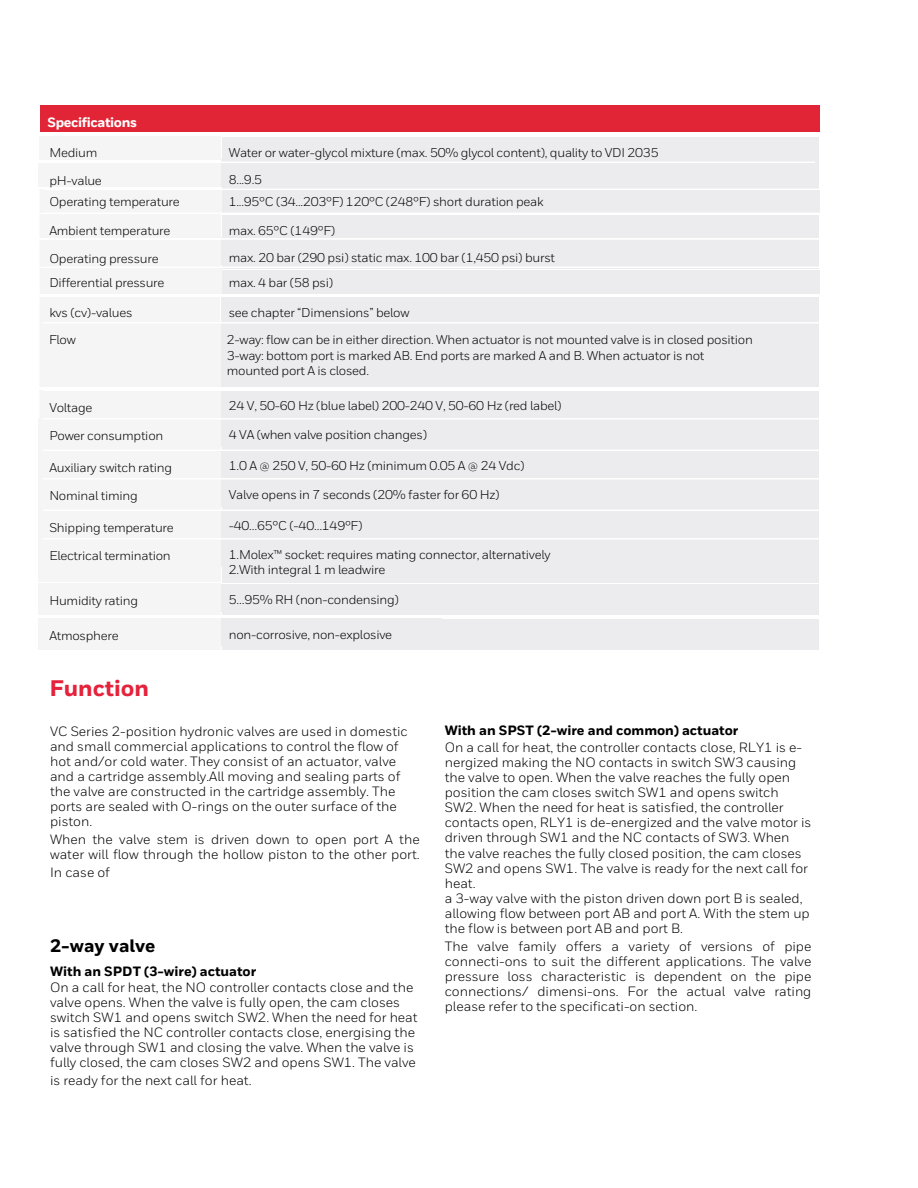
<style>
.page{position:relative;width:918px;height:1188px;background:#fff}
.page>*{position:absolute;margin:0;border:0;box-sizing:border-box;transform-origin:0 0}
.t1{font:800 22.5px "Honeywell Sans";color:#e5223b}
.t2{font:800 18px "Honeywell Sans";color:#000}
.t3{font:13.5px/15px "Honeywell Sans";color:#000}
.t4{font:800 13.5px "Honeywell Sans";color:#000}
.t5{font:800 13.5px "Honeywell Sans";letter-spacing:-.025em;color:#fff}
.t6{font:12.75px/15.3px "Honeywell Sans";letter-spacing:-.02em;color:#000}
</style>
<div class="page">
<div style="left:39px;top:162px;width:182px;height:25px;background:#f5f5f6"></div>
<div style="left:39px;top:137px;width:181px;height:23px;background:#f5f5f6"></div>
<div style="left:222px;top:137px;width:597px;height:24px;background:#ececee"></div>
<div style="left:40px;top:105px;width:780px;height:27px;background:#e22536"></div>
<div style="left:222px;top:160px;width:597px;height:31px;background:#ececee"></div>
<div style="left:39px;top:240px;width:182px;height:27px;background:#f5f5f6"></div>
<div style="left:39px;top:215px;width:181px;height:23px;background:#f5f5f6"></div>
<div style="left:222px;top:215px;width:597px;height:24px;background:#ececee"></div>
<div style="left:39px;top:189px;width:183px;height:23px;background:#f5f5f6"></div>
<div style="left:222px;top:189px;width:597px;height:23px;background:#ececee"></div>
<div style="left:222px;top:238px;width:597px;height:31px;background:#ececee"></div>
<div style="left:39px;top:297px;width:181px;height:28px;background:#f5f5f6"></div>
<div style="left:221px;top:297px;width:598px;height:26px;background:#ececee"></div>
<div style="left:39px;top:268px;width:183px;height:25px;background:#f5f5f6"></div>
<div style="left:222px;top:270px;width:597px;height:23px;background:#ececee"></div>
<div style="left:39px;top:390px;width:182px;height:32px;background:#f5f5f6"></div>
<div style="left:222px;top:391px;width:597px;height:31px;background:#ececee"></div>
<div style="left:39px;top:323px;width:182px;height:64px;background:#f5f5f6"></div>
<div style="left:221px;top:321px;width:598px;height:65px;background:#ececee"></div>
<div style="left:43px;top:187px;width:787px;height:5px;background:#f4f4f5"></div>
<div style="left:35px;top:187px;width:7px;height:301px;background:#fff"></div>
<div style="left:28px;top:160px;width:787px;height:5px;background:#f4f4f5"></div>
<div style="left:43px;top:211px;width:787px;height:5px;background:#fff"></div>
<svg style="left:221px;top:237px;width:598px;height:4px"></svg>
<div style="left:43px;top:265px;width:787px;height:5px;background:#f4f4f5"></div>
<hr style="left:43px;top:321px;width:787px;height:4px;background:#f6f6f7">
<div style="left:39px;top:419px;width:182px;height:31px;background:#f5f5f6"></div>
<div style="left:222px;top:420px;width:597px;height:30px;background:#ececee"></div>
<hr style="left:43px;top:417px;width:787px;height:4px;background:#f6f6f7">
<div style="left:39px;top:450px;width:182px;height:32px;background:#f5f5f6"></div>
<div style="left:222px;top:451px;width:597px;height:31px;background:#ececee"></div>
<div style="left:43px;top:448px;width:787px;height:5px;background:#f4f4f5"></div>
<div style="left:39px;top:479px;width:182px;height:31px;background:#f5f5f6"></div>
<div style="left:222px;top:480px;width:597px;height:30px;background:#ececee"></div>
<hr style="left:43px;top:477px;width:787px;height:4px;background:#f6f6f7">
<div style="left:39px;top:510px;width:182px;height:32px;background:#f5f5f6"></div>
<div style="left:222px;top:511px;width:597px;height:31px;background:#ececee"></div>
<div style="left:43px;top:508px;width:787px;height:5px;background:#f4f4f5"></div>
<div style="left:39px;top:539px;width:182px;height:42px;background:#f5f5f6"></div>
<div style="left:222px;top:540px;width:597px;height:43px;background:#ececee"></div>
<hr style="left:43px;top:537px;width:787px;height:4px;background:#f6f6f7">
<div style="left:39px;top:584px;width:182px;height:31px;background:#f5f5f6"></div>
<div style="left:222px;top:584px;width:220px;height:27px;background:#ececee"></div>
<div style="left:222px;top:585px;width:597px;height:30px;background:#ececee"></div>
<div style="left:39px;top:618px;width:182px;height:32px;background:#f5f5f6"></div>
<div style="left:222px;top:618px;width:220px;height:28px;background:#ececee"></div>
<div style="left:222px;top:619px;width:597px;height:31px;background:#ececee"></div>
<p class="t5" style="left:47px;top:114px;width:91px">Specifications</p>
<p class="t6" style="left:49px;top:145px;width:50px">Medium</p>
<p class="t6" style="left:229px;top:145px;width:431px">Water or water-glycol mixture (max. 50% glycol content), quality to VDI 2035</p>
<p class="t6" style="left:49px;top:173px;width:54px">pH-value</p>
<p class="t6" style="left:229px;top:172px;width:35px">8...9.5</p>
<p class="t6" style="left:49px;top:194px;width:132px">Operating temperature</p>
<p class="t6" style="left:229px;top:194px;width:316px">1...95°C (34...203°F) 120°C (248°F) short duration peak</p>
<p class="t6" style="left:49px;top:223px;width:123px">Ambient temperature</p>
<p class="t6" style="left:229px;top:217px;width:328px;line-height:27px">max. 65°C (149°F)<br>max. 20 bar (290 psi) static max. 100 bar (1,450 psi) burst</p>
<p class="t6" style="left:49px;top:251px;width:111px">Operating pressure</p>
<p class="t6" style="left:49px;top:275px;width:117px">Differential pressure</p>
<p class="t6" style="left:229px;top:275px;width:106px">max. 4 bar (58 psi)</p>
<p class="t6" style="left:49px;top:305px;width:85px">kvs (cv)-values</p>
<p class="t6" style="left:229px;top:305px;width:182px">see chapter “Dimensions” below</p>
<p class="t6" style="left:49px;top:332px;width:28px">Flow</p>
<p class="t6" style="left:227px;top:332px;width:528px">2-way: flow can be in either direction. When actuator is not mounted valve is in closed position<br>3-way: bottom port is marked AB. End ports are marked A and B. When actuator is not mounted port A is closed.</p>
<p class="t6" style="left:49px;top:400px;width:45px">Voltage</p>
<p class="t6" style="left:229px;top:398px;width:334px">24 V, 50-60 Hz (blue label) 200-240 V, 50-60 Hz (red label)</p>
<p class="t6" style="left:49px;top:428px;width:115px">Power consumption</p>
<p class="t6" style="left:229px;top:427px;width:200px">4 VA (when valve position changes)</p>
<p class="t6" style="left:49px;top:460px;width:124px">Auxiliary switch rating</p>
<p class="t6" style="left:229px;top:458px;width:297px">1.0 A @ 250 V, 50-60 Hz (minimum 0.05 A @ 24 Vdc)</p>
<p class="t6" style="left:49px;top:488px;width:90px">Nominal timing</p>
<p class="t6" style="left:229px;top:487px;width:272px">Valve opens in 7 seconds (20% faster for 60 Hz)</p>
<p class="t6" style="left:49px;top:520px;width:126px">Shipping temperature</p>
<p class="t6" style="left:229px;top:518px;width:135px">-40…65°C (-40…149°F)</p>
<p class="t6" style="left:49px;top:548px;width:123px">Electrical termination</p>
<p class="t6" style="left:229px;top:547px;width:323px">1.Molex™ socket: requires mating connector, alternatively<br>2.With integral 1 m leadwire</p>
<p class="t6" style="left:49px;top:593px;width:90px">Humidity rating</p>
<p class="t6" style="left:229px;top:592px;width:172px">5…95% RH (non-condensing)</p>
<p class="t6" style="left:49px;top:628px;width:71px">Atmosphere</p>
<p class="t6" style="left:229px;top:627px;width:165px">non-corrosive, non-explosive</p>
<h1 class="t1" style="left:50px;top:674px;width:101px">Function</h1>
<p class="t3" style="left:50px;top:724px;width:359px">VC Series 2-position hydronic valves are used in domestic and small commercial applications to control the flow of hot and/or cold water. They consist of an actuator, valve and a cartridge assembly.All moving and sealing parts of the valve are constructed in the cartridge assembly. The ports are sealed with O-rings on the outer surface of the piston.</p>
<p class="t3" style="left:50px;top:832px;width:371px">When the valve stem is driven down to open port A the water will flow through the hollow piston to the other port.</p>
<p class="t3" style="left:50px;top:865px;width:61px">In case of</p>
<h2 class="t2" style="left:50px;top:935px;width:107px">2-way valve</h2>
<p class="t4" style="left:50px;top:963px;width:208px">With an SPDT (3-wire) actuator</p>
<p class="t3" style="left:50px;top:980px;width:369px">On a call for heat, the NO controller contacts close and the valve opens. When the valve is fully open, the cam closes switch SW1 and opens switch SW2. When the need for heat is satisfied the NC controller contacts close, energising the valve through SW1 and closing the valve. When the valve is fully closed, the cam closes SW2 and opens SW1. The valve</p>
<p class="t3" style="left:50px;top:1073px;width:203px">is ready for the next call for heat.</p>
<p class="t4" style="left:445px;top:722px;width:295px">With an SPST (2-wire and common) actuator</p>
<p class="t3" style="left:445px;top:740px;width:368px">On a call for heat, the controller contacts close, RLY1 is e&shy;nergized making the NO contacts in switch SW3 causing the valve to open. When the valve reaches the fully open position the cam closes switch SW1 and opens switch SW2. When the need for heat is satisfied, the controller contacts open, RLY1 is de-energized and the valve motor is driven through SW1 and the NC contacts of SW3. When the valve reaches the fully closed position, the cam closes SW2 and opens SW1. The valve is ready for the next call for heat.<br>a 3-way valve with the piston driven down port B is sealed, allowing flow between port AB and port A. With the stem up the flow is between port AB and port B.</p>
<p class="t3" style="left:445px;top:938px;width:368px;text-align:justify">The valve family offers a variety of versions of pipe connecti-ons to suit the different applications. The valve pressure loss characteristic is dependent on the pipe connections/ dimensi-ons. For the actual valve rating please refer to the specificati-on section.</p>
</div>
